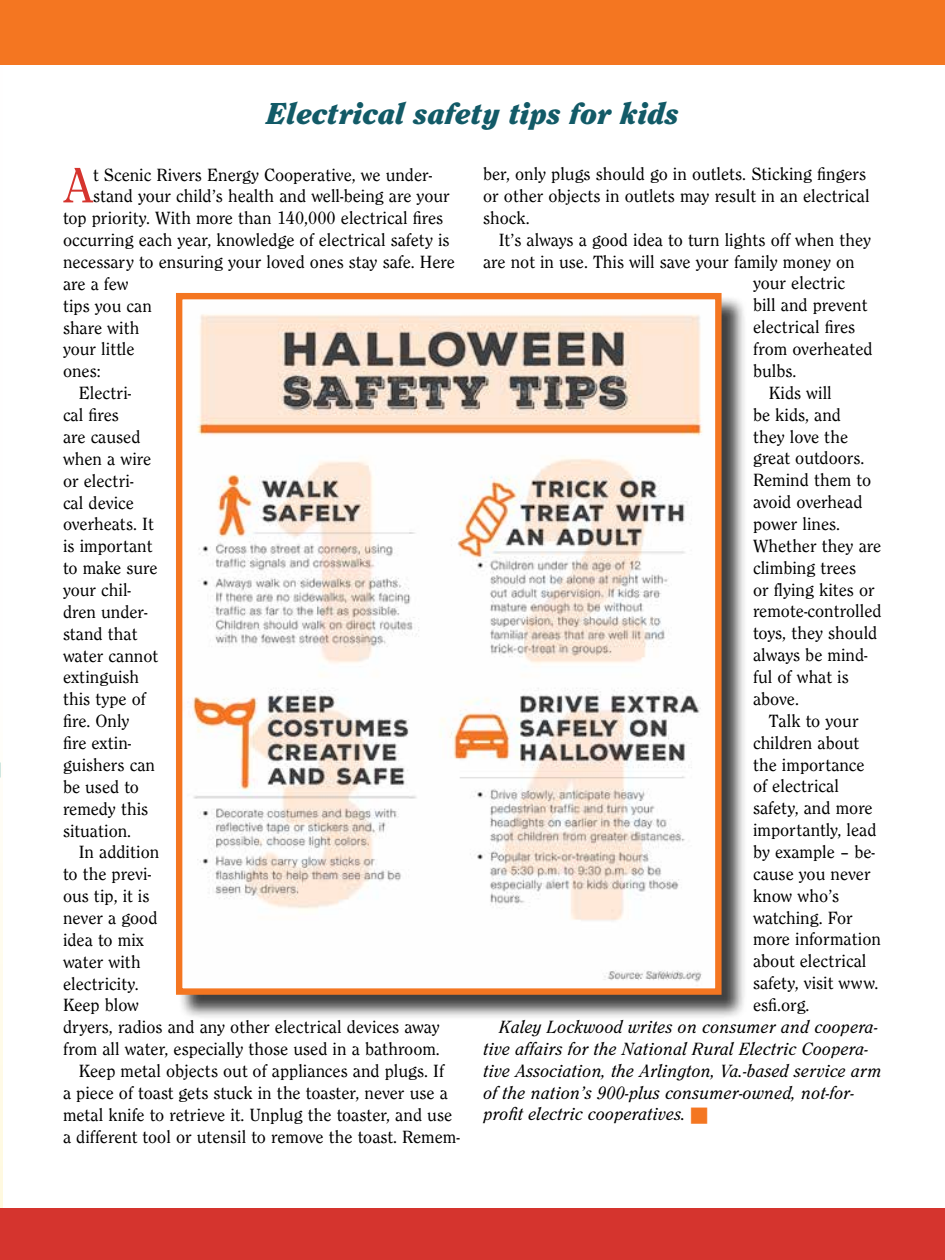
<style>
.page{position:relative;width:945px;height:1260px;background:#fff}
.page>*{position:absolute;margin:0;border:0;box-sizing:border-box;transform-origin:0 0}
.t1{font:51.1px "Clearface Regular DTC";color:#d5342e}
.t2{font:31.5px "Clearface Black Italic DTC";color:#125a67}
.t3{font:18.38px/21.9px "Clearface Regular DTC";color:#000}
.t4{font:18.38px/21.9px "Clearface Regular Italic DTC";color:#000}
.s1{color:#f47621}
</style>
<div class="page">
<hr style="left:0;top:50px;width:2px;height:1161px;background:#fff8d6">
<div style="left:0;top:0;width:945px;height:65px;background:#f47621"></div>
<div style="left:178px;top:294px;width:569px;height:726px;background:#000;opacity:.75"></div>
<img style="left:183px;top:300px;width:532px;height:688px">
<div style="left:176px;top:293px;width:546px;height:702px;border:6px solid #f47621"></div>
<div style="left:0;top:1209px;width:945px;height:51px;background:#d5342e"></div>
<h2 class="t2" style="left:266px;top:95px;width:414px">Electrical safety tips for kids</h2>
<h1 class="t1" style="left:63px;top:157px;width:32px">A</h1>
<p class="t3" style="left:93px;top:163px;width:341px">t Scenic Rivers Energy Cooperative, we under-</p>
<p class="t3" style="left:93px;top:185px;width:358px">stand your child’s health and well-being are your</p>
<p class="t3" style="left:63px;top:207px;width:382px">top priority. With more than 140,000 electrical fires</p>
<p class="t3" style="left:63px;top:229px;width:388px">occurring each year, knowledge of electrical safety is</p>
<p class="t3" style="left:63px;top:251px;width:393px">necessary to ensuring your loved ones stay safe. Here</p>
<p class="t3" style="left:63px;top:273px;width:67px">are a few</p>
<p class="t3" style="left:63px;top:294px;width:90px">tips you can</p>
<p class="t3" style="left:63px;top:316px;width:78px">share with</p>
<p class="t3" style="left:63px;top:338px;width:73px">your little</p>
<p class="t3" style="left:63px;top:360px;width:39px">ones:</p>
<p class="t3" style="left:79px;top:382px;width:54px">Electri-</p>
<p class="t3" style="left:63px;top:404px;width:58px">cal fires</p>
<p class="t3" style="left:63px;top:426px;width:79px">are caused</p>
<p class="t3" style="left:63px;top:447px;width:90px">when a wire</p>
<p class="t3" style="left:63px;top:469px;width:72px">or electri-</p>
<p class="t3" style="left:63px;top:491px;width:73px">cal device</p>
<p class="t3" style="left:63px;top:513px;width:92px">overheats. It</p>
<p class="t3" style="left:63px;top:535px;width:91px">is important</p>
<p class="t3" style="left:63px;top:557px;width:96px">to make sure</p>
<p class="t3" style="left:63px;top:579px;width:70px">your chil-</p>
<p class="t3" style="left:63px;top:600px;width:86px">dren under-</p>
<p class="t3" style="left:63px;top:622px;width:76px">stand that</p>
<p class="t3" style="left:63px;top:644px;width:97px">water cannot</p>
<p class="t3" style="left:63px;top:666px;width:78px">extinguish</p>
<p class="t3" style="left:63px;top:688px;width:85px">this type of</p>
<p class="t3" style="left:63px;top:710px;width:68px">fire. Only</p>
<p class="t3" style="left:63px;top:732px;width:70px">fire extin-</p>
<p class="t3" style="left:63px;top:754px;width:94px">guishers can</p>
<p class="t3" style="left:63px;top:775px;width:77px">be used to</p>
<p class="t3" style="left:63px;top:797px;width:87px">remedy this</p>
<p class="t3" style="left:63px;top:819px;width:70px">situation.</p>
<p class="t3" style="left:79px;top:841px;width:82px">In addition</p>
<p class="t3" style="left:63px;top:863px;width:90px">to the previ-</p>
<p class="t3" style="left:63px;top:885px;width:88px">ous tip, it is</p>
<p class="t3" style="left:63px;top:907px;width:96px">never a good</p>
<p class="t3" style="left:63px;top:928px;width:83px">idea to mix</p>
<p class="t3" style="left:63px;top:950px;width:79px">water with</p>
<p class="t3" style="left:63px;top:972px;width:77px">electricity.</p>
<p class="t3" style="left:63px;top:994px;width:78px">Keep blow</p>
<p class="t3" style="left:63px;top:1016px;width:378px">dryers, radios and any other electrical devices away</p>
<p class="t3" style="left:63px;top:1038px;width:378px">from all water, especially those used in a bathroom.</p>
<p class="t3" style="left:79px;top:1060px;width:367px">Keep metal objects out of appliances and plugs. If</p>
<p class="t3" style="left:63px;top:1082px;width:386px">a piece of toast gets stuck in the toaster, never use a</p>
<p class="t3" style="left:63px;top:1103px;width:391px">metal knife to retrieve it. Unplug the toaster, and use</p>
<p class="t3" style="left:63px;top:1125px;width:398px">a different tool or utensil to remove the toast. Remem-</p>
<p class="t3" style="left:483px;top:163px;width:388px">ber, only plugs should go in outlets. Sticking fingers or other objects in outlets may result in an electrical shock.</p>
<p class="t3" style="left:499px;top:228px;width:374px">It’s always a good idea to turn lights off when they</p>
<p class="t3" style="left:483px;top:250px;width:373px">are not in use. This will save your family money on</p>
<p class="t3" style="left:753px;top:272px;width:94px">your electric</p>
<p class="t3" style="left:753px;top:294px;width:116px">bill and prevent</p>
<p class="t3" style="left:753px;top:316px;width:104px">electrical fires</p>
<p class="t3" style="left:753px;top:338px;width:121px">from overheated</p>
<p class="t3" style="left:753px;top:360px;width:45px">bulbs.</p>
<p class="t3" style="left:769px;top:381px;width:65px">Kids will</p>
<p class="t3" style="left:753px;top:403px;width:90px">be kids, and</p>
<p class="t3" style="left:753px;top:425px;width:97px">they love the</p>
<p class="t3" style="left:753px;top:447px;width:113px">great outdoors.</p>
<p class="t3" style="left:753px;top:469px;width:120px">Remind them to</p>
<p class="t3" style="left:753px;top:491px;width:111px">avoid overhead</p>
<p class="t3" style="left:753px;top:513px;width:89px">power lines.</p>
<p class="t3" style="left:753px;top:535px;width:130px">Whether they are</p>
<p class="t3" style="left:753px;top:556px;width:105px">climbing trees</p>
<p class="t3" style="left:753px;top:578px;width:123px">or flying kites or</p>
<p class="t3" style="left:753px;top:600px;width:130px">remote-controlled</p>
<p class="t3" style="left:753px;top:622px;width:126px">toys, they should</p>
<p class="t3" style="left:753px;top:644px;width:116px">always be mind-</p>
<p class="t3" style="left:753px;top:666px;width:97px">ful of what is</p>
<p class="t3" style="left:753px;top:688px;width:47px">above.</p>
<p class="t3" style="left:769px;top:709px;width:91px">Talk to your</p>
<p class="t3" style="left:753px;top:731px;width:108px">children about</p>
<p class="t3" style="left:753px;top:753px;width:113px">the importance</p>
<p class="t3" style="left:753px;top:775px;width:87px">of electrical</p>
<p class="t3" style="left:753px;top:797px;width:121px">safety, and more</p>
<p class="t3" style="left:753px;top:819px;width:125px">importantly, lead</p>
<p class="t3" style="left:753px;top:841px;width:123px">by example – be-</p>
<p class="t3" style="left:753px;top:863px;width:119px">cause you never</p>
<p class="t3" style="left:753px;top:884px;width:88px">know who’s</p>
<p class="t3" style="left:753px;top:906px;width:101px">watching. For</p>
<p class="t3" style="left:753px;top:928px;width:129px">more information</p>
<p class="t3" style="left:753px;top:950px;width:115px">about electrical</p>
<p class="t3" style="left:753px;top:972px;width:127px">safety, visit www.</p>
<p class="t3" style="left:753px;top:994px;width:58px">esfi.org.</p>
<p class="t4" style="left:483px;top:1016px;width:400px;text-indent:16px">Kaley Lockwood writes on consumer and coopera&shy;tive affairs for the National Rural Electric Coopera&shy;tive Association, the Arlington, Va.-based service arm of the nation’s 900-plus consumer-owned, not-for&shy;profit electric cooperatives. <span class="s1">■</span></p>
</div>
